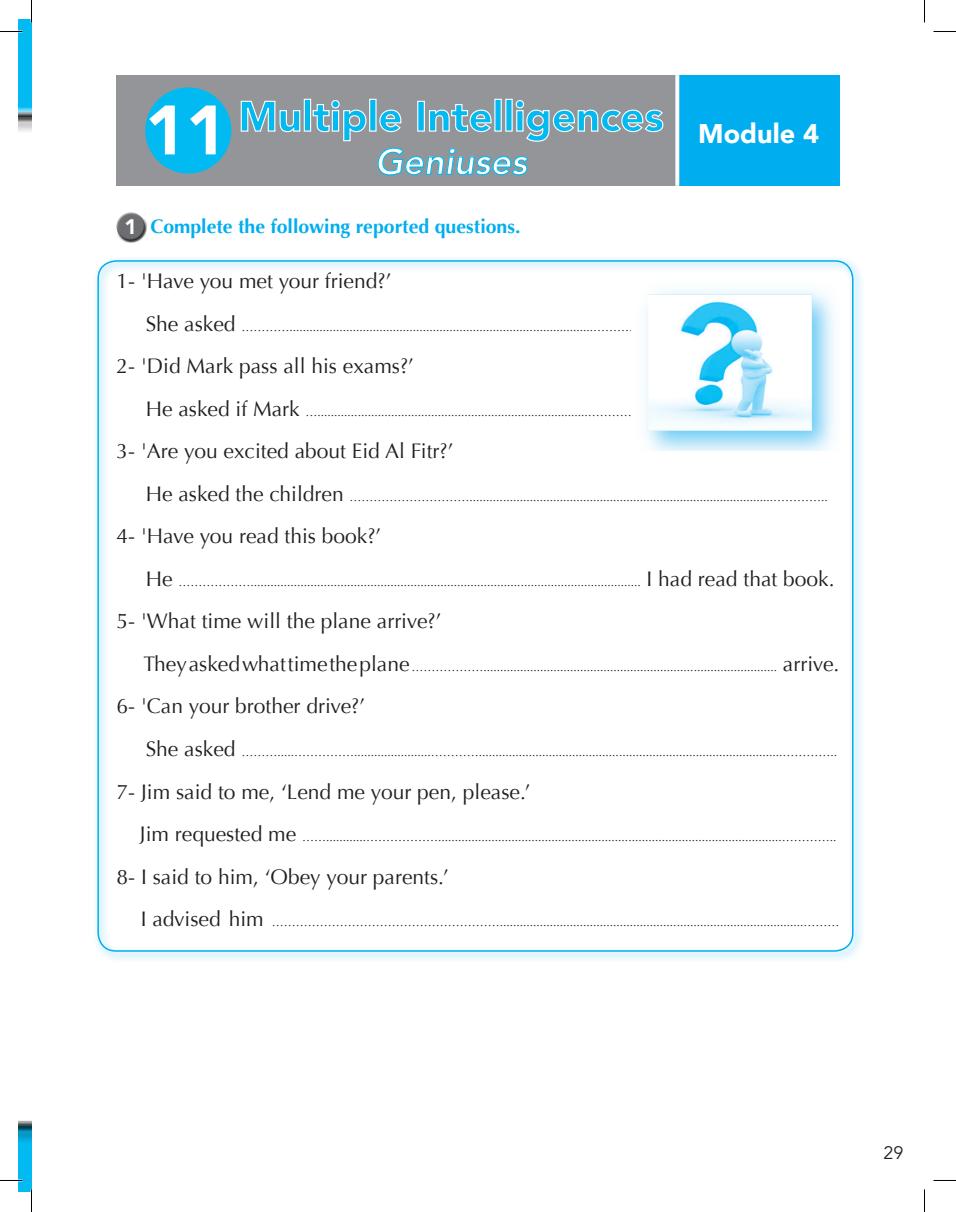
<style>
.page{position:relative;width:956px;height:1212px;background:#fff}
.page>*{position:absolute;margin:0;border:0;box-sizing:border-box;transform-origin:0 0}
.t1{font:900 69px "Avenir";color:#fff}
.t2{font:900 42px "Avenir";color:#00baf1}
.t3{font:italic 800 36px "Avenir";color:#fff}
.t4{font:900 27px "Avenir";color:#fff}
.t5{font:21px "Optima";color:#231f20}
.t6{font:700 19.5px "Optima";color:#00aeef}
.t7{font:18px "Avenir";color:#231f20}
.t8{font:12px "Optima";color:#231f20}
.s1{font-family:"Avenir";font-weight:900;font-size:21px;color:#fff}
.s2{font-size:21px}
</style>
<div class="page">
<div style="left:19px;top:19px;width:13px;height:1173px;background:#00baf1"></div>
<div style="left:19px;top:107px;width:13px;height:1034px;background:#fff"></div>
<svg style="left:120px;top:212px;width:21px;height:5px"></svg>
<svg style="left:116px;top:217px;width:31px;height:26px"></svg>
<div style="left:678px;top:75px;width:161px;height:111px;background:#00aeef"></div>
<div style="left:117px;top:75px;width:561px;height:111px;background:#939598"></div>
<svg style="left:675px;top:75px;width:4px;height:111px"></svg>
<div style="left:145px;top:87px;width:86px;height:86px;background:#00baf1;border-radius:50%"></div>
<svg style="left:240px;top:100px;width:61px;height:33px"></svg>
<div style="left:304px;top:99px;width:7px;height:33px;border:1px solid #fff"></div>
<svg style="left:312px;top:100px;width:55px;height:42px"></svg>
<div style="left:369px;top:99px;width:8px;height:33px;border:1px solid #fff"></div>
<svg style="left:378px;top:99px;width:286px;height:77px"></svg>
<img style="left:645px;top:290px;width:190px;height:160px">
<svg style="left:0;top:31px;width:23px;height:1px"></svg>
<svg style="left:933px;top:31px;width:23px;height:1px"></svg>
<svg style="left:31px;top:0;width:1px;height:22px"></svg>
<svg style="left:31px;top:1189px;width:1px;height:22px"></svg>
<svg style="left:924px;top:0;width:1px;height:22px"></svg>
<svg style="left:924px;top:1189px;width:1px;height:22px"></svg>
<h1 class="t1" style="left:145px;top:101px;width:83px">11</h1>
<h2 class="t2" style="left:238px;top:99px;width:427px">Multiple Intelligences</h2>
<h3 class="t3" style="left:375px;top:147px;width:153px">Geniuses</h3>
<h3 class="t6" style="left:125px;top:218px;width:397px"><span class="s1">1</span> Complete the following reported questions.</h3>
<h3 class="t4" style="left:698px;top:122px;width:122px">Module 4</h3>
<h3 class="t5" style="left:117px;top:269px;width:276px">1- 'Have you met your friend?’</h3>
<p class="t8" style="left:146px;top:321px;width:503px"><span class="s2">She asked</span> …………...........................................................................................…………..</p>
<h3 class="t5" style="left:117px;top:354px;width:299px">2- 'Did Mark pass all his exams?’</h3>
<p class="t8" style="left:146px;top:406px;width:498px"><span class="s2">He asked if Mark</span> ….................................................................................…………..</p>
<h3 class="t5" style="left:117px;top:439px;width:338px">3- 'Are you excited about Eid Al Fitr?’</h3>
<p class="t8" style="left:146px;top:491px;width:684px"><span class="s2">He asked the children</span> …………………………...........................................................................................…………..</p>
<h3 class="t5" style="left:117px;top:524px;width:266px">4- 'Have you read this book?’</h3>
<p class="t8" style="left:146px;top:576px;width:690px"><span class="s2">He</span> ………………..................................................................................................................... <span class="s2">I had read that book.</span></p>
<h3 class="t5" style="left:117px;top:609px;width:326px">5- 'What time will the plane arrive?’</h3>
<p class="t8" style="left:143px;top:661px;width:697px"><span class="s2">They asked what time the plane</span> ………………........................................................................................ <span class="s2">arrive.</span></p>
<h3 class="t5" style="left:117px;top:694px;width:250px">6- 'Can your brother drive?’</h3>
<p class="t8" style="left:146px;top:746px;width:693px"><span class="s2">She asked</span> ……….....…………….......................…………...........................................................................................…………..</p>
<h3 class="t5" style="left:117px;top:779px;width:415px">7- Jim said to me, ‘Lend me your pen, please.’</h3>
<p class="t8" style="left:140px;top:831px;width:698px"><span class="s2">Jim requested me</span> ……............……………….......................................................................................................…………..</p>
<h3 class="t5" style="left:117px;top:864px;width:334px">8- I said to him, ‘Obey your parents.’</h3>
<p class="t8" style="left:141px;top:916px;width:700px"><span class="s2">I advised him</span> …………………………………………………...........................................................................................………</p>
<h3 class="t7" style="left:884px;top:1141px;width:22px">29</h3>
</div>
